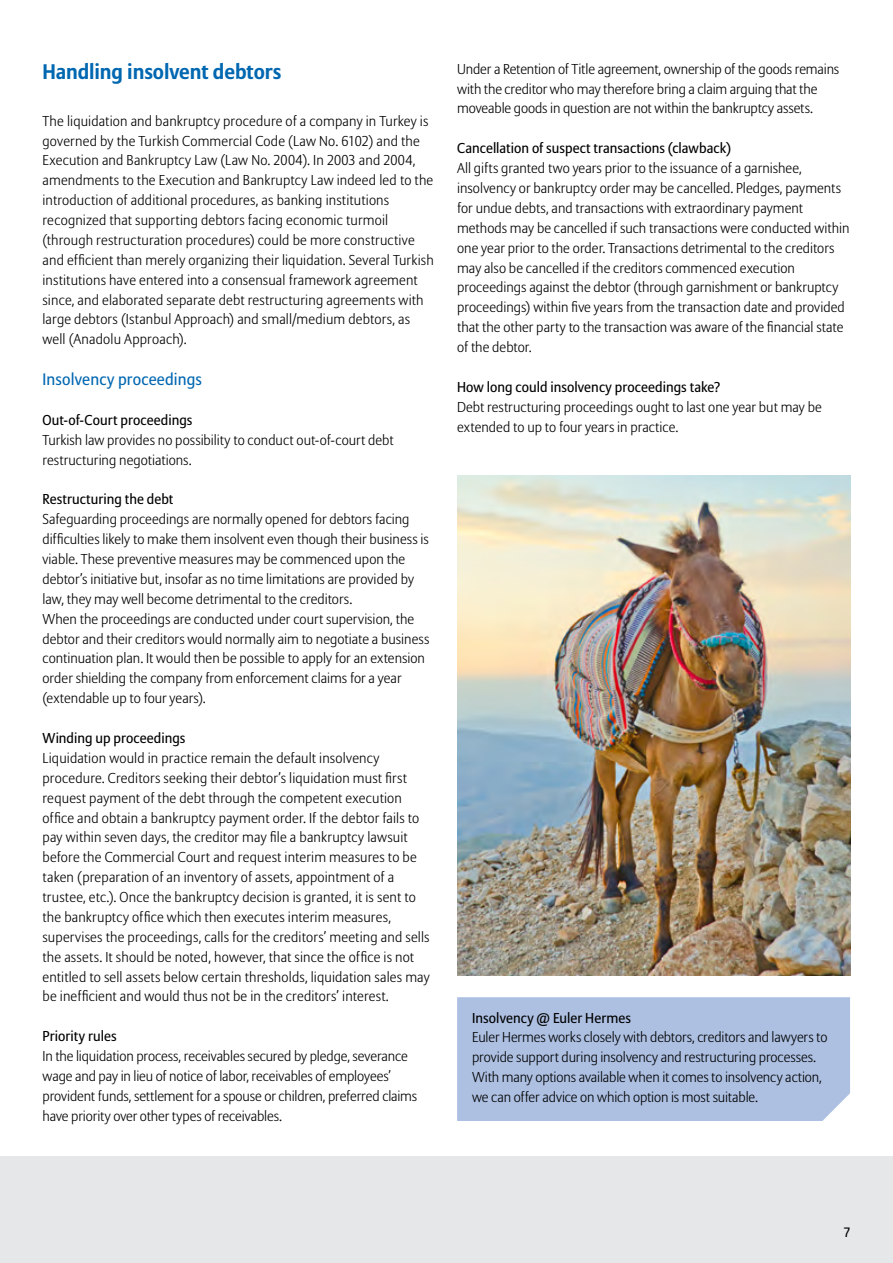
<style>
.page{position:relative;width:893px;height:1263px;background:#fff}
.page>*{position:absolute;margin:0;border:0;box-sizing:border-box;transform-origin:0 0}
.t1{font:700 21px "Allianz Sans";letter-spacing:-.005em;color:#0067b1}
.t2{font:16.5px "Allianz Sans";letter-spacing:.01em;color:#0067b1}
.t3{font:300 14.25px/20px "Allianz Sans";letter-spacing:.005em;color:#000}
.t4{font:14.25px "Allianz Sans";letter-spacing:.005em;color:#000}
.t5{font:13.5px "Allianz Sans";color:#000}
</style>
<div class="page">
<div style="left:0;top:1156px;width:893px;height:107px;background:#e6e7e8"></div>
<img style="left:457px;top:476px;width:393px;height:499px">
<div style="left:457px;top:997px;width:393px;height:124px;background:#adc0e2"></div>
<h1 class="t1" style="left:43px;top:58px;width:240px">Handling insolvent debtors</h1>
<p class="t3" style="left:43px;top:111px;width:393px">The liquidation and bankruptcy procedure of a company in Turkey is governed by the Turkish Commercial Code (Law No. 6102) and the Execution and Bankruptcy Law (Law No. 2004). In 2003 and 2004, amendments to the Execution and Bankruptcy Law indeed led to the introduction of additional procedures, as banking institutions recognized that supporting debtors facing economic turmoil (through restructuration procedures) could be more constructive and efficient than merely organizing their liquidation. Several Turkish institutions have entered into a consensual framework agreement since, and elaborated separate debt restructuring agreements with large debtors (Istanbul Approach) and small/medium debtors, as well (Anadolu Approach).</p>
<p class="t2" style="left:43px;top:369px;width:161px">Insolvency proceedings</p>
<p class="t4" style="left:43px;top:411px;width:151px">Out-of-Court proceedings</p>
<p class="t3" style="left:43px;top:430px;width:353px">Turkish law provides no possibility to conduct out-of-court debt restructuring negotiations.</p>
<p class="t4" style="left:43px;top:491px;width:132px">Restructuring the debt</p>
<p class="t3" style="left:43px;top:510px;width:388px">Safeguarding proceedings are normally opened for debtors facing difficulties likely to make them insolvent even though their business is viable. These preventive measures may be commenced upon the debtor’s initiative but, insofar as no time limitations are provided by law, they may well become detrimental to the creditors.<br>When the proceedings are conducted under court supervision, the debtor and their creditors would normally aim to negotiate a business continuation plan. It would then be possible to apply for an extension order shielding the company from enforcement claims for a year (extendable up to four years).</p>
<p class="t4" style="left:43px;top:729px;width:144px">Winding up proceedings</p>
<p class="t3" style="left:43px;top:748px;width:389px">Liquidation would in practice remain the default insolvency procedure. Creditors seeking their debtor’s liquidation must first request payment of the debt through the competent execution office and obtain a bankruptcy payment order. If the debtor fails to pay within seven days, the creditor may file a bankruptcy lawsuit before the Commercial Court and request interim measures to be taken (preparation of an inventory of assets, appointment of a trustee, etc.). Once the bankruptcy decision is granted, it is sent to the bankruptcy office which then executes interim measures, supervises the proceedings, calls for the creditors’ meeting and sells the assets. It should be noted, however, that since the office is not entitled to sell assets below certain thresholds, liquidation sales may be inefficient and would thus not be in the creditors’ interest.</p>
<p class="t4" style="left:43px;top:1028px;width:76px">Priority rules</p>
<p class="t3" style="left:43px;top:1047px;width:376px">In the liquidation process, receivables secured by pledge, severance wage and pay in lieu of notice of labor, receivables of employees’ provident funds, settlement for a spouse or children, preferred claims have priority over other types of receivables.</p>
<p class="t3" style="left:457px;top:59px;width:384px">Under a Retention of Title agreement, ownership of the goods remains with the creditor who may therefore bring a claim arguing that the moveable goods in question are not within the bankruptcy assets.</p>
<p class="t4" style="left:457px;top:140px;width:275px">Cancellation of suspect transactions (clawback)</p>
<p class="t3" style="left:457px;top:159px;width:394px">All gifts granted two years prior to the issuance of a garnishee, insolvency or bankruptcy order may be cancelled. Pledges, payments for undue debts, and transactions with extraordinary payment methods may be cancelled if such transactions were conducted within one year prior to the order. Transactions detrimental to the creditors may also be cancelled if the creditors commenced execution proceedings against the debtor (through garnishment or bankruptcy proceedings) within five years from the transaction date and provided that the other party to the transaction was aware of the financial state of the debtor.</p>
<p class="t4" style="left:457px;top:378px;width:265px">How long could insolvency proceedings take?</p>
<p class="t3" style="left:457px;top:397px;width:366px">Debt restructuring proceedings ought to last one year but may be extended to up to four years in practice.</p>
<p class="t4" style="left:472px;top:1009px;width:160px">Insolvency @ Euler Hermes</p>
<p class="t3" style="left:472px;top:1028px;width:357px">Euler Hermes works closely with debtors, creditors and lawyers to provide support during insolvency and restructuring processes.<br>With many options available when it comes to insolvency action, we can offer advice on which option is most suitable.</p>
<p class="t5" style="left:843px;top:1224px;width:9px">7</p>
</div>
